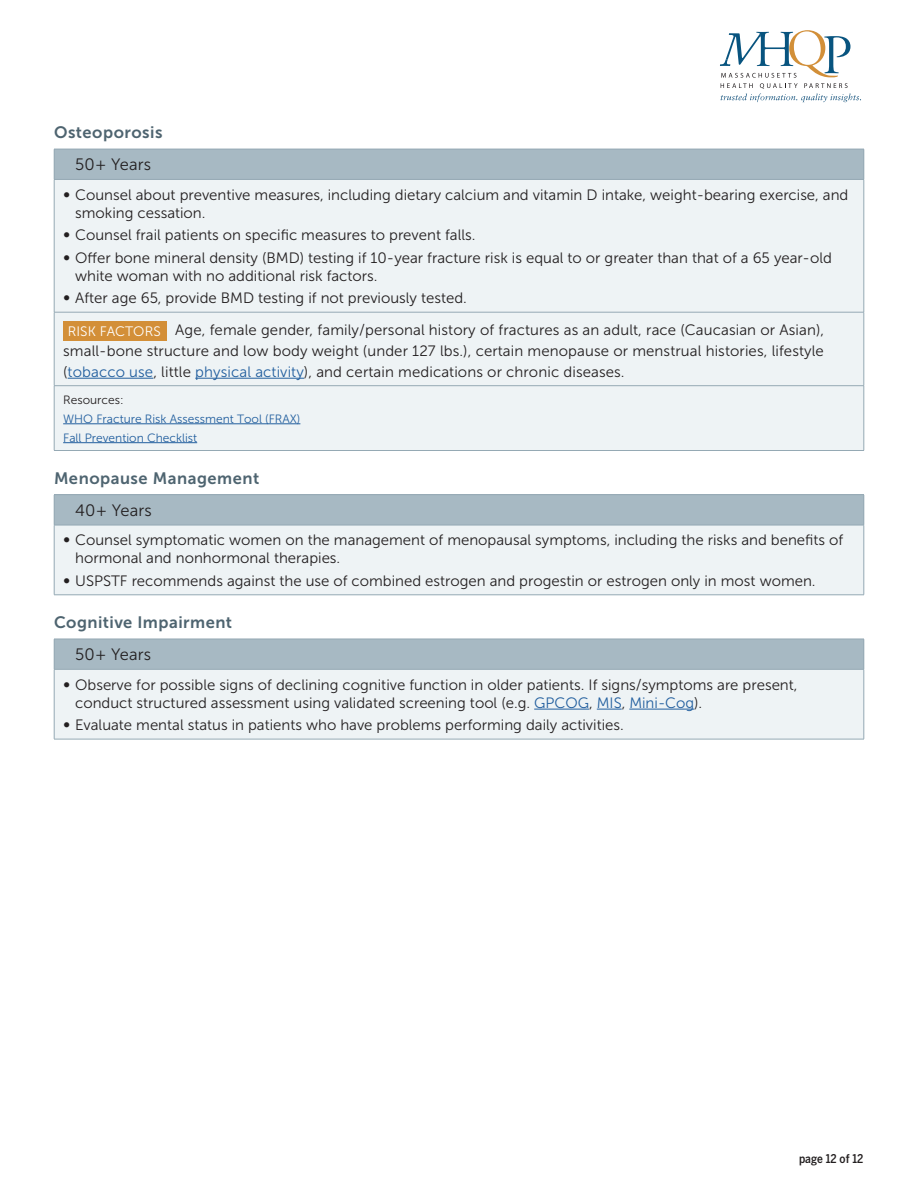
<style>
.page{position:relative;width:918px;height:1188px;background:#fff}
.page>*{position:absolute;margin:0;border:0;box-sizing:border-box;transform-origin:0 0}
.t1{font:16.5px "Museo Sans 700";letter-spacing:.03em;color:#4e6470}
.t2{font:16.5px "Museo Sans 300";letter-spacing:.01em;color:#231f20}
.t3{font:15px/18px "Museo Sans 300";color:#231f20}
.t4{font:12px/18.9px "Museo Sans 300";color:#215e9e}
.t5{font:500 12px "Benton Sans Cond";letter-spacing:.005em;color:#231f20}
.t6{font:12px "Museo Sans 300";color:#231f20}
.s1{font-size:18px}
.s2{font-size:13.65px;color:#fff}
.s3{color:#215e9e}
</style>
<div class="page">
<svg style="left:720px;top:30px;width:141px;height:72px"></svg>
<div style="left:54px;top:149px;width:810px;height:30px;background:#a7b9c3"></div>
<div style="left:55px;top:180px;width:809px;height:270px;background:#eef3f5"></div>
<hr style="left:54px;top:312px;width:810px;height:1px;background:#95a9b4">
<hr style="left:54px;top:312px;width:1px;height:74px;background:#95a9b4">
<hr style="left:54px;top:385px;width:810px;height:1px;background:#95a9b4">
<hr style="left:54px;top:386px;width:1px;height:64px;background:#95a9b4">
<hr style="left:54px;top:450px;width:810px;height:1px;background:#95a9b4">
<hr style="left:54px;top:179px;width:810px;height:1px;background:#95a9b4">
<hr style="left:54px;top:180px;width:1px;height:132px;background:#95a9b4">
<hr style="left:864px;top:180px;width:1px;height:132px;background:#95a9b4">
<hr style="left:864px;top:312px;width:1px;height:74px;background:#95a9b4">
<hr style="left:864px;top:386px;width:1px;height:64px;background:#95a9b4">
<hr style="left:54px;top:149px;width:810px;height:1px;background:#95a9b4">
<hr style="left:54px;top:149px;width:1px;height:30px;background:#95a9b4">
<hr style="left:864px;top:149px;width:1px;height:30px;background:#95a9b4">
<hr style="left:68px;top:378px;width:85px;height:1px;background:#215e9e">
<hr style="left:195px;top:378px;width:109px;height:1px;background:#215e9e">
<div style="left:63px;top:321px;width:103px;height:19px;background:#d38f38"></div>
<hr style="left:63px;top:424px;width:237px;height:1px;background:#215e9e">
<hr style="left:63px;top:442px;width:134px;height:1px;background:#215e9e">
<div style="left:54px;top:495px;width:810px;height:30px;background:#a7b9c3"></div>
<div style="left:54px;top:525px;width:810px;height:70px;background:#eef3f5"></div>
<hr style="left:54px;top:525px;width:810px;height:1px;background:#95a9b4">
<hr style="left:54px;top:525px;width:1px;height:70px;background:#95a9b4">
<hr style="left:54px;top:595px;width:810px;height:1px;background:#95a9b4">
<hr style="left:54px;top:494px;width:810px;height:1px;background:#95a9b4">
<hr style="left:54px;top:495px;width:1px;height:30px;background:#95a9b4">
<hr style="left:864px;top:495px;width:1px;height:30px;background:#95a9b4">
<hr style="left:864px;top:525px;width:1px;height:70px;background:#95a9b4">
<div style="left:54px;top:639px;width:810px;height:30px;background:#a7b9c3"></div>
<div style="left:54px;top:669px;width:810px;height:70px;background:#eef3f5"></div>
<hr style="left:54px;top:669px;width:810px;height:1px;background:#95a9b4">
<hr style="left:54px;top:670px;width:1px;height:69px;background:#95a9b4">
<hr style="left:54px;top:739px;width:810px;height:1px;background:#95a9b4">
<hr style="left:54px;top:639px;width:810px;height:1px;background:#95a9b4">
<hr style="left:54px;top:639px;width:1px;height:30px;background:#95a9b4">
<hr style="left:864px;top:639px;width:1px;height:30px;background:#95a9b4">
<hr style="left:864px;top:670px;width:1px;height:69px;background:#95a9b4">
<hr style="left:534px;top:709px;width:55px;height:1px;background:#215e9e">
<svg style="left:597px;top:709px;width:25px;height:1px"></svg>
<hr style="left:629px;top:709px;width:65px;height:1px;background:#215e9e">
<p class="t1" style="left:54px;top:123px;width:110px">Osteoporosis</p>
<p class="t2" style="left:75px;top:156px;width:78px">50+ Years</p>
<p class="t3" style="left:75px;top:186px;width:775px;text-indent:-12px"><span class="s1">•</span> Counsel about preventive measures, including dietary calcium and vitamin D intake, weight-bearing exercise, and smoking cessation.</p>
<p class="t3" style="left:63px;top:226px;width:414px"><span class="s1">•</span> Counsel frail patients on specific measures to prevent falls.</p>
<p class="t3" style="left:75px;top:249px;width:758px;text-indent:-12px"><span class="s1">•</span> Offer bone mineral density (BMD) testing if 10-year fracture risk is equal to or greater than that of a 65 year-old white woman with no additional risk factors.</p>
<p class="t3" style="left:68px;top:282px;width:758px;line-height:32.2px;text-indent:-4px"><span class="s1">•</span> After age 65, provide BMD testing if not previously tested.<br><span class="s2">RISK FACTORS</span> Age, female gender, family/personal history of fractures as an adult, race (Caucasian or Asian),</p>
<p class="t3" style="left:63px;top:341px;width:762px;line-height:20.7px">small-bone structure and low body weight (under 127 lbs.), certain menopause or menstrual histories, lifestyle (<span class="s3">tobacco use</span>, little <span class="s3">physical activity</span>), and certain medications or chronic diseases.</p>
<p class="t6" style="left:63px;top:393px;width:62px">Resources:</p>
<p class="t4" style="left:63px;top:409px;width:239px">WHO Fracture Risk Assessment Tool (FRAX)<br>Fall Prevention Checklist</p>
<p class="t1" style="left:54px;top:469px;width:207px">Menopause Management</p>
<p class="t2" style="left:75px;top:501px;width:78px">40+ Years</p>
<p class="t3" style="left:75px;top:531px;width:770px;text-indent:-12px"><span class="s1">•</span> Counsel symptomatic women on the management of menopausal symptoms, including the risks and benefits of hormonal and nonhormonal therapies.</p>
<p class="t3" style="left:63px;top:572px;width:754px"><span class="s1">•</span> USPSTF recommends against the use of combined estrogen and progestin or estrogen only in most women.</p>
<p class="t1" style="left:54px;top:613px;width:180px">Cognitive Impairment</p>
<p class="t2" style="left:75px;top:646px;width:78px">50+ Years</p>
<p class="t3" style="left:75px;top:676px;width:724px;text-indent:-12px"><span class="s1">•</span> Observe for possible signs of declining cognitive function in older patients. If signs/symptoms are present, conduct structured assessment using validated screening tool (e.g. <span class="s3">GPCOG</span>, <span class="s3">MIS</span>, <span class="s3">Mini-Cog</span>).</p>
<p class="t3" style="left:63px;top:716px;width:562px"><span class="s1">•</span> Evaluate mental status in patients who have problems performing daily activities.</p>
<p class="t5" style="left:799px;top:1151px;width:66px">page 12 of 12</p>
</div>
